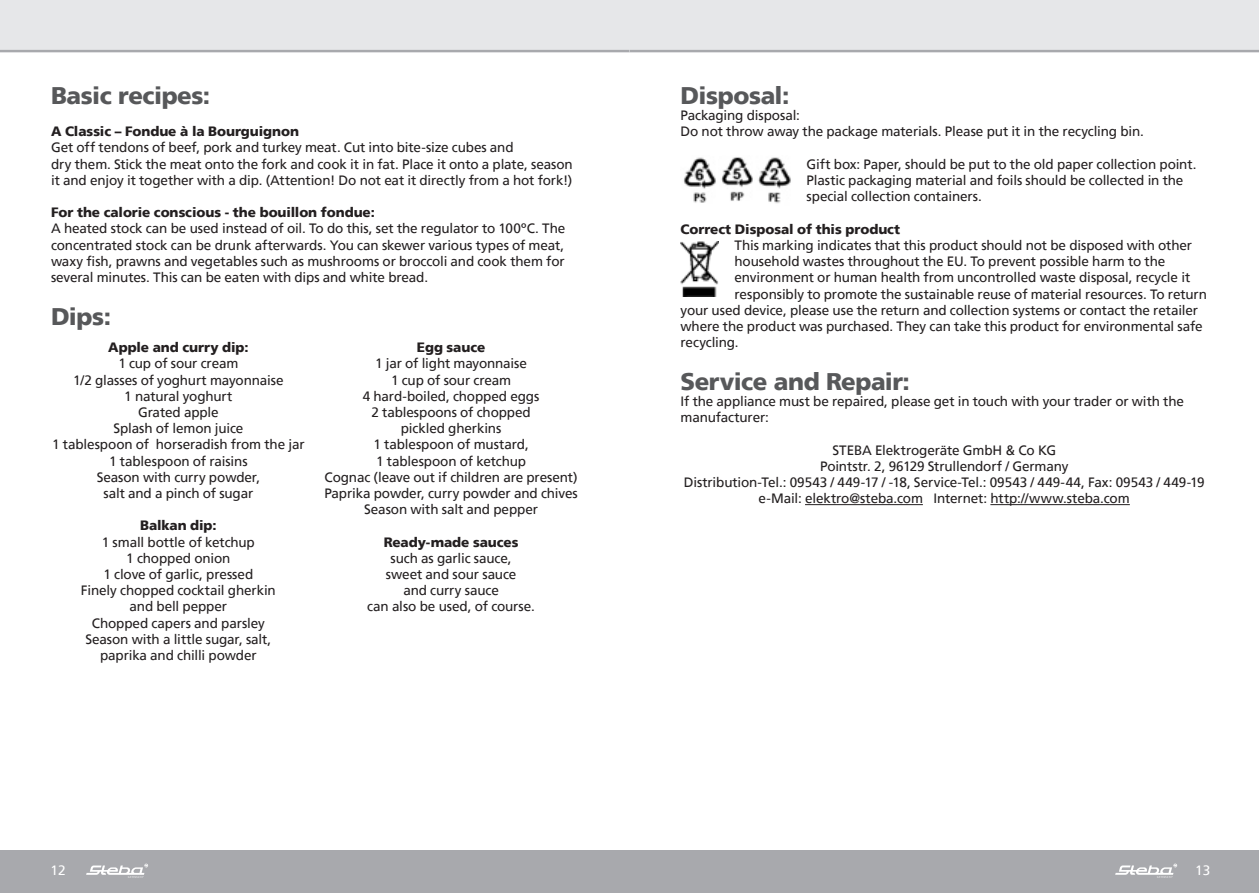
<style>
.page{position:relative;width:1259px;height:893px;background:#fff}
.page>*{position:absolute;margin:0;border:0;box-sizing:border-box;transform-origin:0 0}
.t1{font:900 24px "Frutiger";letter-spacing:-.02em;color:#57585a}
.t2{font:13.5px/16.2px "Frutiger";letter-spacing:-.01em;color:#231f20;text-align:center}
.t3{font:900 13.5px "Frutiger";letter-spacing:-.005em;color:#231f20}
.t4{font:13.5px "Frutiger";color:#fff}
</style>
<div class="page">
<div style="left:0;top:0;width:629px;height:51px;background:#e6e7e9"></div>
<div style="left:0;top:850px;width:629px;height:43px;background:#a8a9ad"></div>
<svg style="left:86px;top:864px;width:62px;height:14px"></svg>
<hr style="left:0;top:50px;width:629px;height:2px;background:#a8a9ad">
<div style="left:629px;top:0;width:630px;height:51px;background:#e6e7e9"></div>
<div style="left:629px;top:850px;width:630px;height:43px;background:#a8a9ad"></div>
<svg style="left:1115px;top:864px;width:62px;height:14px"></svg>
<hr style="left:629px;top:50px;width:630px;height:2px;background:#a8a9ad">
<hr style="left:805px;top:504px;width:118px;height:1px;background:#231f20">
<hr style="left:990px;top:504px;width:139px;height:1px;background:#231f20">
<img style="left:683px;top:157px;width:70px;height:46px">
<img style="left:758px;top:157px;width:33px;height:47px">
<img style="left:680px;top:241px;width:38px;height:56px">
<h1 class="t1" style="left:51px;top:85px;width:161px">Basic recipes:</h1>
<p class="t3" style="left:51px;top:126px;width:249px">A Classic – Fondue à la Bourguignon</p>
<p class="t2" style="left:51px;top:141px;width:523px;text-align:left">Get off tendons of beef, pork and turkey meat. Cut into bite-size cubes and<br>dry them. Stick the meat onto the fork and cook it in fat. Place it onto a plate, season it and enjoy it together with a dip. (Attention! Do not eat it directly from a hot fork!)</p>
<p class="t3" style="left:51px;top:207px;width:325px">For the calorie conscious - the bouillon fondue:</p>
<p class="t2" style="left:51px;top:222px;width:516px;text-align:justify">A heated stock can be used instead of oil. To do this, set the regulator to 100ºC. The concentrated stock can be drunk afterwards. You can skewer various types of meat, waxy fish, prawns and vegetables such as mushrooms or broccoli and cook them for several minutes. This can be eaten with dips and white bread.</p>
<h1 class="t1" style="left:51px;top:306px;width:62px">Dips:</h1>
<p class="t3" style="left:108px;top:342px;width:142px">Apple and curry dip:</p>
<p class="t2" style="left:52px;top:357px;width:254px">1 cup of sour cream<br>1/2 glasses of yoghurt mayonnaise<br>1 natural yoghurt<br>Grated apple<br>Splash of lemon juice<br>1 tablespoon of horseradish from the jar<br>1 tablespoon of raisins<br>Season with curry powder,<br>salt and a pinch of sugar</p>
<p class="t3" style="left:140px;top:520px;width:78px">Balkan dip:</p>
<p class="t2" style="left:81px;top:535px;width:196px">1 small bottle of ketchup<br>1 chopped onion<br>1 clove of garlic, pressed<br>Finely chopped cocktail gherkin and bell pepper<br>Chopped capers and parsley<br>Season with a little sugar, salt, paprika and chilli powder</p>
<p class="t3" style="left:417px;top:342px;width:70px">Egg sauce</p>
<p class="t2" style="left:324px;top:357px;width:255px">1 jar of light mayonnaise<br>1 cup of sour cream<br>4 hard-boiled, chopped eggs<br>2 tablespoons of chopped<br>pickled gherkins<br>1 tablespoon of mustard,<br>1 tablespoon of ketchup<br>Cognac (leave out if children are present)<br>Paprika powder, curry powder and chives<br>Season with salt and pepper</p>
<p class="t3" style="left:384px;top:536px;width:136px">Ready-made sauces</p>
<p class="t2" style="left:367px;top:551px;width:169px">such as garlic sauce,<br>sweet and sour sauce<br>and curry sauce<br>can also be used, of course.</p>
<h1 class="t1" style="left:680px;top:85px;width:110px">Disposal:</h1>
<p class="t2" style="left:680px;top:108px;width:465px;text-align:left">Packaging disposal:<br>Do not throw away the package materials. Please put it in the recycling bin.</p>
<p class="t2" style="left:806px;top:157px;width:391px;text-align:left">Gift box: Paper, should be put to the old paper collection point.<br>Plastic packaging material and foils should be collected in the special collection containers.</p>
<p class="t3" style="left:680px;top:224px;width:221px">Correct Disposal of this product</p>
<p class="t2" style="left:734px;top:238px;width:459px">This marking indicates that this product should not be disposed with other</p>
<p class="t2" style="left:734px;top:255px;width:432px">household wastes throughout the EU. To prevent possible harm to the</p>
<p class="t2" style="left:734px;top:271px;width:457px">environment or human health from uncontrolled waste disposal, recycle it</p>
<p class="t2" style="left:734px;top:287px;width:474px">responsibly to promote the sustainable reuse of material resources. To return</p>
<p class="t2" style="left:680px;top:303px;width:519px">your used device, please use the return and collection systems or contact the retailer</p>
<p class="t2" style="left:680px;top:319px;width:524px">where the product was purchased. They can take this product for environmental safe</p>
<p class="t2" style="left:680px;top:336px;width:60px">recycling.</p>
<h1 class="t1" style="left:680px;top:372px;width:231px">Service and Repair:</h1>
<p class="t2" style="left:680px;top:394px;width:505px;text-align:left">If the appliance must be repaired, please get in touch with your trader or with the manufacturer:</p>
<p class="t2" style="left:684px;top:443px;width:522px">STEBA Elektrogeräte GmbH &amp; Co KG<br>Pointstr. 2, 96129 Strullendorf / Germany<br>Distribution-Tel.: 09543 / 449-17 / -18, Service-Tel.: 09543 / 449-44, Fax: 09543 / 449-19 e-Mail: elektro@steba.com Internet: http://www.steba.com</p>
<p class="t4" style="left:51px;top:864px;width:17px">12</p>
<p class="t4" style="left:1195px;top:864px;width:17px">13</p>
</div>
